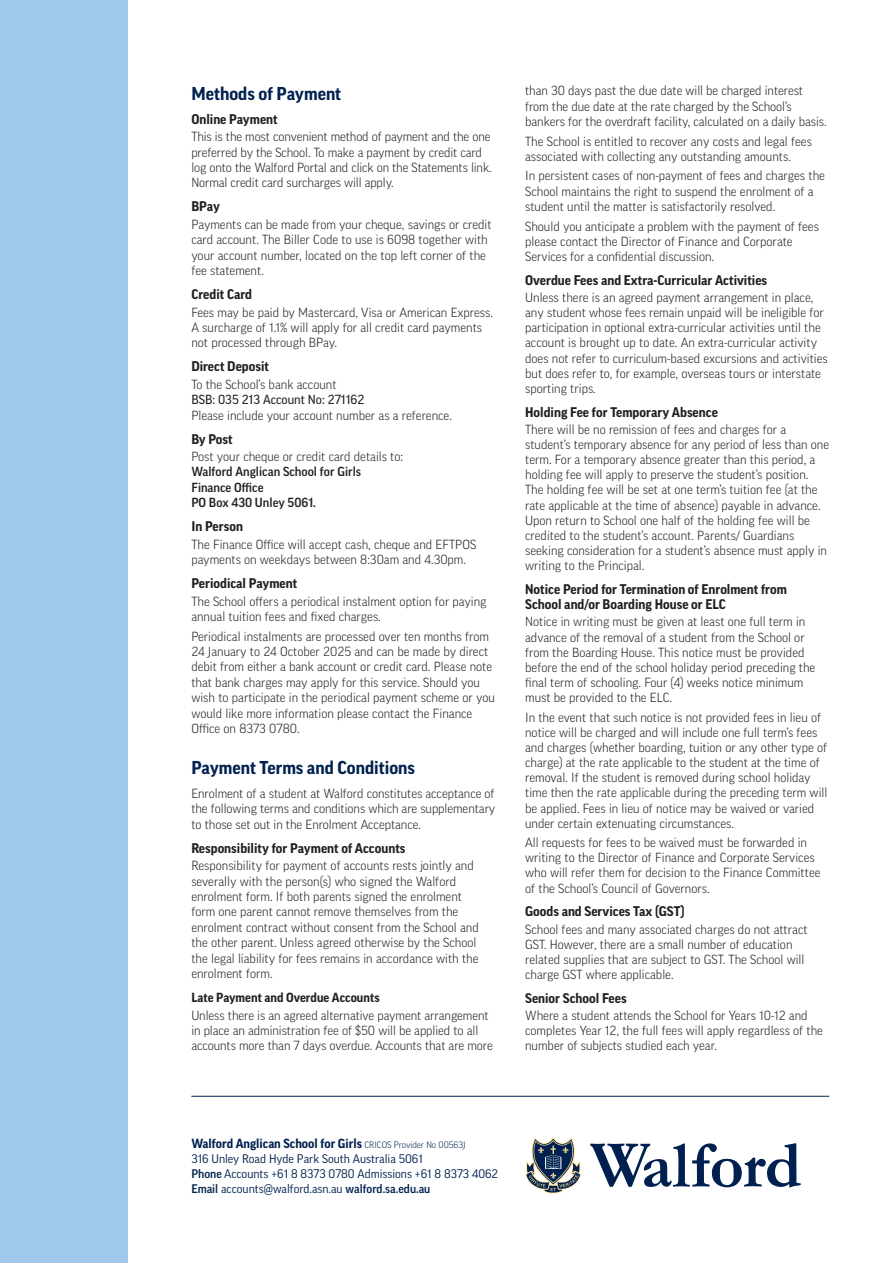
<style>
.page{position:relative;width:893px;height:1263px;background:#fff}
.page>*{position:absolute;margin:0;border:0;box-sizing:border-box;transform-origin:0 0}
.t1{font:700 18px "Good Pro";color:#00214f}
.t2{font:700 13.5px/15.1px "Good Pro";color:#231f20}
.t3{font:300 12.75px/15.1px "Good Pro";color:#231f20}
.t4{font:500 12.75px/15.5px "Good Pro";color:#231f20}
.t5{font:700 12.75px "Good Pro";color:#00214f}
.t6{font:700 12.75px "Good Pro";color:#231f20}
.t7{font:12.75px "Good Pro News";color:#231f20}
.t8{font:12px/15px "Good Pro";color:#00214f}
.s1{font-weight:300;font-size:9px}
.s2{font-weight:500}
</style>
<div class="page">
<div style="left:0;top:0;width:128px;height:1263px;background:#a0c9eb"></div>
<svg style="left:525px;top:1136px;width:56px;height:57px"></svg>
<svg style="left:590px;top:1143px;width:211px;height:45px"></svg>
<hr style="left:191px;top:1096px;width:638px;height:1px;background:#00214f">
<h1 class="t1" style="left:191px;top:83px;width:151px">Methods of Payment</h1>
<p class="t2" style="left:191px;top:111px;width:88px">Online Payment</p>
<p class="t3" style="left:191px;top:129px;width:302px">This is the most convenient method of payment and the one preferred by the School. To make a payment by credit card log onto the Walford Portal and click on the Statements link.<br>Normal credit card surcharges will apply.</p>
<p class="t2" style="left:191px;top:199px;width:30px">BPay</p>
<p class="t3" style="left:191px;top:217px;width:302px">Payments can be made from your cheque, savings or credit card account. The Biller Code to use is 6098 together with your account number, located on the top left corner of the fee statement.</p>
<p class="t2" style="left:191px;top:287px;width:62px">Credit Card</p>
<p class="t3" style="left:191px;top:304px;width:303px">Fees may be paid by Mastercard, Visa or American Express.<br>A surcharge of 1.1% will apply for all credit card payments not processed through BPay.</p>
<p class="t2" style="left:191px;top:359px;width:79px">Direct Deposit</p>
<p class="t3" style="left:191px;top:377px;width:147px">To the School’s bank account</p>
<p class="t7" style="left:191px;top:392px;width:174px">BSB: 035 213 Account No: 271162</p>
<p class="t3" style="left:191px;top:407px;width:262px">Please include your account number as a reference.</p>
<p class="t2" style="left:191px;top:431px;width:43px">By Post</p>
<p class="t3" style="left:191px;top:449px;width:213px">Post your cheque or credit card details to:</p>
<p class="t4" style="left:191px;top:464px;width:171px">Walford Anglican School for Girls<br>Finance Office<br>PO Box 430 Unley 5061.</p>
<p class="t2" style="left:191px;top:519px;width:53px">In Person</p>
<p class="t3" style="left:191px;top:536px;width:286px">The Finance Office will accept cash, cheque and EFTPOS payments on weekdays between 8:30am and 4.30pm.</p>
<p class="t2" style="left:191px;top:576px;width:108px">Periodical Payment</p>
<p class="t3" style="left:191px;top:593px;width:297px">The School offers a periodical instalment option for paying annual tuition fees and fixed charges.</p>
<p class="t3" style="left:191px;top:628px;width:305px">Periodical instalments are processed over ten months from 24 January to 24 October 2025 and can be made by direct debit from either a bank account or credit card. Please note that bank charges may apply for this service. Should you wish to participate in the periodical payment scheme or you would like more information please contact the Finance Office on 8373 0780.</p>
<h1 class="t1" style="left:191px;top:757px;width:225px">Payment Terms and Conditions</h1>
<p class="t3" style="left:191px;top:786px;width:306px;text-align:justify">Enrolment of a student at Walford constitutes acceptance of the following terms and conditions which are supplementary to those set out in the Enrolment Acceptance.</p>
<p class="t2" style="left:191px;top:840px;width:216px">Responsibility for Payment of Accounts</p>
<p class="t3" style="left:191px;top:858px;width:289px">Responsibility for payment of accounts rests jointly and severally with the person(s) who signed the Walford enrolment form. If both parents signed the enrolment form one parent cannot remove themselves from the enrolment contract without consent from the School and the other parent. Unless agreed otherwise by the School the legal liability for fees remains in accordance with the enrolment form.</p>
<p class="t6" style="left:191px;top:990px;width:190px">Late Payment and Overdue Accounts</p>
<p class="t3" style="left:191px;top:1007px;width:303px">Unless there is an agreed alternative payment arrangement in place an administration fee of $50 will be applied to all accounts more than 7 days overdue. Accounts that are more</p>
<p class="t3" style="left:525px;top:83px;width:303px">than 30 days past the due date will be charged interest from the due date at the rate charged by the School’s bankers for the overdraft facility, calculated on a daily basis.</p>
<p class="t3" style="left:525px;top:133px;width:288px">The School is entitled to recover any costs and legal fees associated with collecting any outstanding amounts.</p>
<p class="t3" style="left:525px;top:168px;width:301px">In persistent cases of non-payment of fees and charges the<br>School maintains the right to suspend the enrolment of a student until the matter is satisfactorily resolved.</p>
<p class="t3" style="left:525px;top:218px;width:295px">Should you anticipate a problem with the payment of fees please contact the Director of Finance and Corporate<br>Services for a confidential discussion.</p>
<p class="t2" style="left:525px;top:272px;width:244px">Overdue Fees and Extra-Curricular Activities</p>
<p class="t3" style="left:525px;top:290px;width:304px">Unless there is an agreed payment arrangement in place, any student whose fees remain unpaid will be ineligible for participation in optional extra-curricular activities until the account is brought up to date. An extra-curricular activity does not refer to curriculum-based excursions and activities but does refer to, for example, overseas tours or interstate sporting trips.</p>
<p class="t2" style="left:525px;top:404px;width:194px">Holding Fee for Temporary Absence</p>
<p class="t3" style="left:525px;top:422px;width:306px">There will be no remission of fees and charges for a student’s temporary absence for any period of less than one term. For a temporary absence greater than this period, a holding fee will apply to preserve the student’s position.<br>The holding fee will be set at one term’s tuition fee (at the rate applicable at the time of absence) payable in advance.<br>Upon return to School one half of the holding fee will be credited to the student’s account. Parents/ Guardians seeking consideration for a student’s absence must apply in writing to the Principal.</p>
<p class="t2" style="left:525px;top:581px;width:263px">Notice Period for Termination of Enrolment from<br>School and/or Boarding House or ELC</p>
<p class="t3" style="left:525px;top:614px;width:292px">Notice in writing must be given at least one full term in advance of the removal of a student from the School or from the Boarding House. This notice must be provided before the end of the school holiday period preceding the final term of schooling. Four (4) weeks notice minimum must be provided to the ELC.</p>
<p class="t3" style="left:525px;top:709px;width:304px">In the event that such notice is not provided fees in lieu of notice will be charged and will include one full term’s fees and charges (whether boarding, tuition or any other type of charge) at the rate applicable to the student at the time of removal. If the student is removed during school holiday time then the rate applicable during the preceding term will be applied. Fees in lieu of notice may be waived or varied under certain extenuating circumstances.</p>
<p class="t3" style="left:525px;top:835px;width:297px">All requests for fees to be waived must be forwarded in writing to the Director of Finance and Corporate Services who will refer them for decision to the Finance Committee of the School’s Council of Governors.</p>
<p class="t2" style="left:525px;top:904px;width:161px">Goods and Services Tax (GST)</p>
<p class="t3" style="left:525px;top:921px;width:284px">School fees and many associated charges do not attract GST. However, there are a small number of education related supplies that are subject to GST. The School will charge GST where applicable.</p>
<p class="t2" style="left:525px;top:990px;width:103px">Senior School Fees</p>
<p class="t3" style="left:525px;top:1008px;width:299px">Where a student attends the School for Years 10-12 and completes Year 12, the full fees will apply regardless of the number of subjects studied each year.</p>
<p class="t5" style="left:191px;top:1136px;width:276px">Walford Anglican School for Girls <span class="s1">CRICOS Provider No 00563J</span></p>
<p class="t8" style="left:191px;top:1151px;width:308px">316 Unley Road Hyde Park South Australia 5061<br><span class="s2">Phone</span> Accounts +61 8 8373 0780 Admissions +61 8 8373 4062<br><span class="s2">Email</span> accounts@walford.asn.au <span class="s2">walford.sa.edu.au</span></p>
</div>
